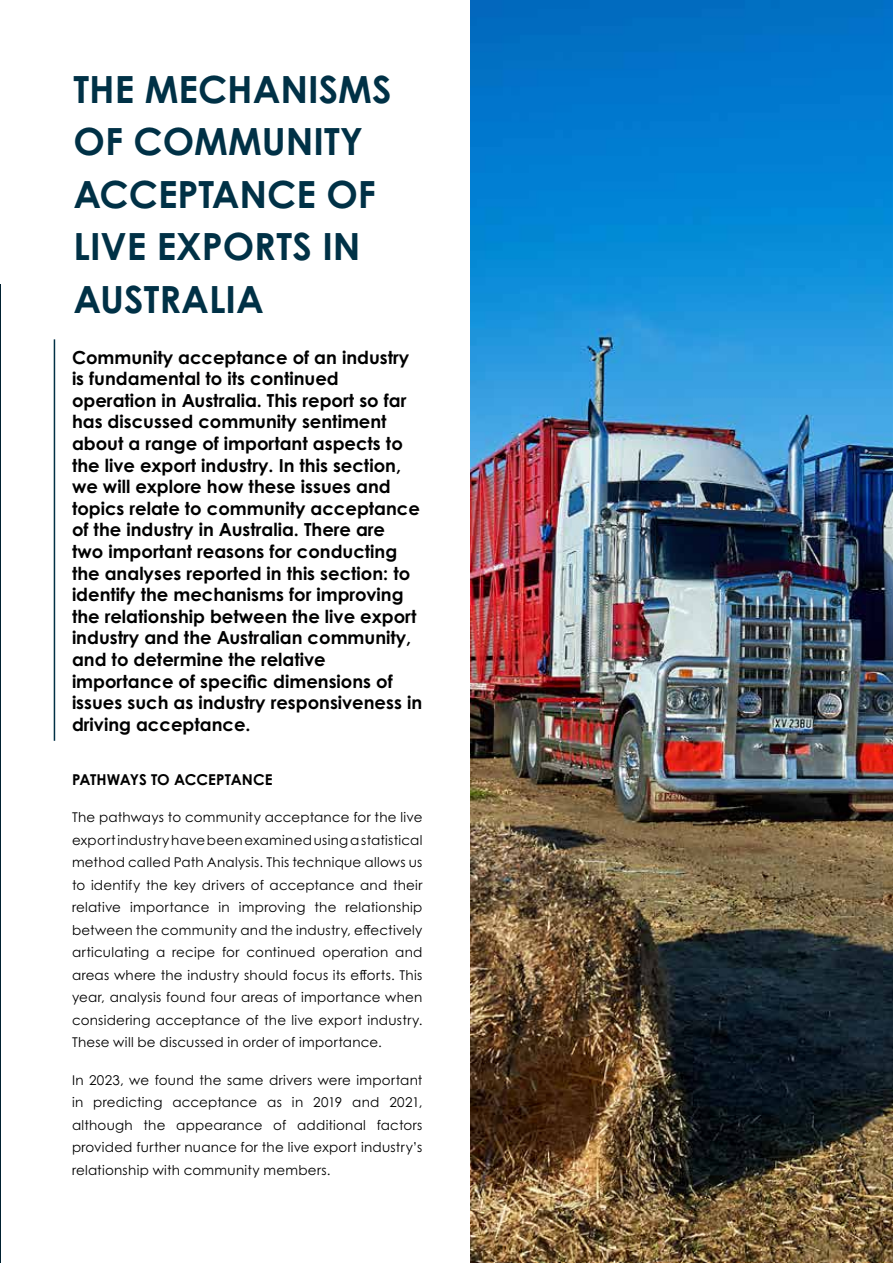
<style>
.page{position:relative;width:893px;height:1263px;background:#fff}
.page>*{position:absolute;margin:0;border:0;box-sizing:border-box;transform-origin:0 0}
.t1{font:700 37.5px/52.5px "Century Gothic Pro";color:#003146}
.t2{font:700 18px/21.6px "Century Gothic Pro";color:#000101}
.t3{font:700 15px "Century Gothic Pro";letter-spacing:-.005em;color:#000101}
.t4{font:13.5px/22.5px "Century Gothic Pro";letter-spacing:.02em;color:#000101;text-align:justify}
</style>
<div class="page">
<hr style="left:0;top:285px;width:1px;height:978px;background:#002030">
<hr style="left:54px;top:339px;width:1px;height:402px;background:#003146">
<img style="left:470px;top:0;width:423px;height:1263px">
<h1 class="t1" style="left:74px;top:62px;width:320px">THE MECHANISMS<br>OF COMMUNITY<br>ACCEPTANCE OF<br>LIVE EXPORTS IN<br>AUSTRALIA</h1>
<p class="t2" style="left:72px;top:346px;width:352px">Community acceptance of an industry is fundamental to its continued operation in Australia. This report so far has discussed community sentiment about a range of important aspects to the live export industry. In this section, we will explore how these issues and topics relate to community acceptance of the industry in Australia. There are<br>two important reasons for conducting the analyses reported in this section: to identify the mechanisms for improving the relationship between the live export industry and the Australian community, and to determine the relative importance of specific dimensions of issues such as industry responsiveness in driving acceptance.</p>
<p class="t3" style="left:72px;top:770px;width:202px">PATHWAYS TO ACCEPTANCE</p>
<p class="t4" style="left:72px;top:806px;width:352px">The pathways to community acceptance for the live export industry have been examined using a statistical method called Path Analysis. This technique allows us to identify the key drivers of acceptance and their relative importance in improving the relationship between the community and the industry, effectively articulating a recipe for continued operation and areas where the industry should focus its efforts. This year, analysis found four areas of importance when considering acceptance of the live export industry.<br>These will be discussed in order of importance.</p>
<p class="t4" style="left:72px;top:1069px;width:352px">In 2023, we found the same drivers were important in predicting acceptance as in 2019 and 2021, although the appearance of additional factors provided further nuance for the live export industry’s relationship with community members.</p>
</div>
